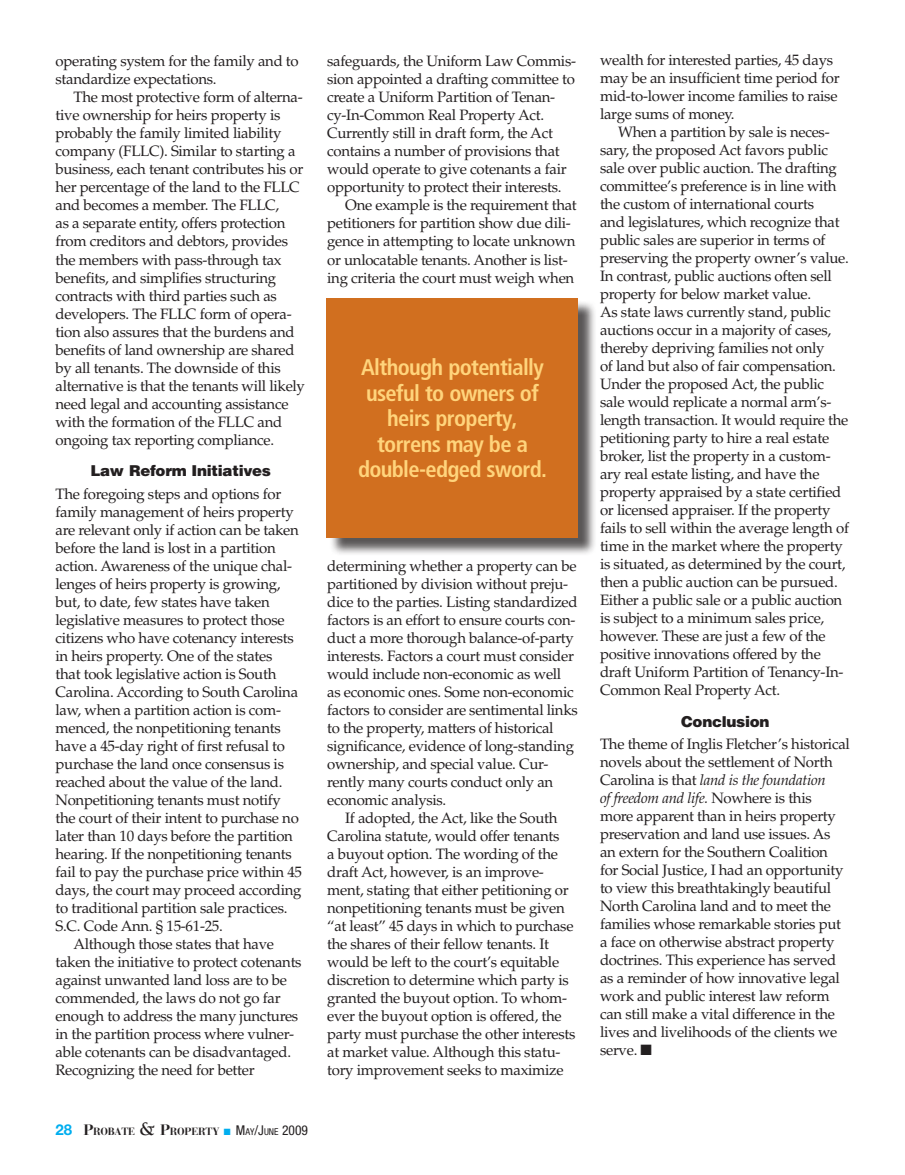
<style>
.page{position:relative;width:905px;height:1175px;background:#fff}
.page>*{position:absolute;margin:0;border:0;box-sizing:border-box;transform-origin:0 0}
.t1{font:700 condensed 22.5px/25.5px "Frutiger LT Std";letter-spacing:-.03em;color:#ffd47c;text-align:center}
.t2{font:15px/18px "Palatino LT Std";letter-spacing:-.02em;color:#231f20}
.t3{font:900 15px "Helvetica LT Std";letter-spacing:-.02em;color:#231f20}
.t4{font:700 10.5px "Bauer Bodoni Std";letter-spacing:-.02em;color:#231f20}
.s1{font-family:"Helvetica Neue LT Std";font-size:15px;color:#00aeef}
.s2{font-size:15px}
.s3{font-family:"Berkeley Std";font-size:19.5px}
.s4{font-family:"Mathematical Pi Six";font-weight:400;font-size:9px;color:#00aeef}
.s5{font-family:"Helvetica Neue LT Std";font-weight:400;font-stretch:condensed;font-size:13.5px}
.s6{font-family:"Helvetica Neue LT Std";font-weight:400;font-stretch:condensed;font-size:9.45px}
.s7{font-style:italic}
</style>
<div class="page">
<div style="left:329px;top:300px;width:268px;height:256px;background:#231f20;opacity:.75"></div>
<div style="left:326px;top:298px;width:252px;height:240px;background:#d16f1f"></div>
<p class="t2" style="left:56px;top:53px;width:245px">operating system for the family and to standardize expectations.</p>
<p class="t2" style="left:56px;top:89px;width:251px;text-indent:18px">The most protective form of alterna&shy;tive ownership for heirs property is probably the family limited liability company (FLLC). Similar to starting a business, each tenant contributes his or her percentage of the land to the FLLC and becomes a member. The FLLC,<br>as a separate entity, offers protection from creditors and debtors, provides the members with pass-through tax benefits, and simplifies structuring contracts with third parties such as developers. The FLLC form of opera&shy;tion also assures that the burdens and benefits of land ownership are shared by all tenants. The downside of this alternative is that the tenants will likely need legal and accounting assistance with the formation of the FLLC and ongoing tax reporting compliance.</p>
<p class="t3" style="left:90px;top:461px;width:182px">Law Reform Initiatives</p>
<p class="t2" style="left:56px;top:485px;width:227px">The foregoing steps and options for</p>
<p class="t2" style="left:56px;top:503px;width:240px">family management of heirs property</p>
<p class="t2" style="left:56px;top:521px;width:245px">are relevant only if action can be taken</p>
<p class="t2" style="left:56px;top:539px;width:222px">before the land is lost in a partition</p>
<p class="t2" style="left:56px;top:557px;width:238px">action. Awareness of the unique chal-</p>
<p class="t2" style="left:56px;top:575px;width:226px">lenges of heirs property is growing,</p>
<p class="t2" style="left:56px;top:593px;width:216px">but, to date, few states have taken</p>
<p class="t2" style="left:56px;top:611px;width:231px">legislative measures to protect those</p>
<p class="t2" style="left:56px;top:629px;width:240px">citizens who have cotenancy interests</p>
<p class="t2" style="left:56px;top:647px;width:218px">in heirs property. One of the states</p>
<p class="t2" style="left:56px;top:665px;width:222px">that took legislative action is South</p>
<p class="t2" style="left:56px;top:683px;width:244px">Carolina. According to South Carolina</p>
<p class="t2" style="left:56px;top:701px;width:227px">law, when a partition action is com-</p>
<p class="t2" style="left:56px;top:719px;width:227px">menced, the nonpetitioning tenants</p>
<p class="t2" style="left:56px;top:737px;width:231px">have a 45-day right of first refusal to</p>
<p class="t2" style="left:56px;top:755px;width:230px">purchase the land once consensus is</p>
<p class="t2" style="left:56px;top:773px;width:228px">reached about the value of the land.</p>
<p class="t2" style="left:56px;top:791px;width:227px">Nonpetitioning tenants must notify</p>
<p class="t2" style="left:56px;top:809px;width:245px">the court of their intent to purchase no</p>
<p class="t2" style="left:56px;top:827px;width:239px">later than 10 days before the partition</p>
<p class="t2" style="left:56px;top:845px;width:238px">hearing. If the nonpetitioning tenants</p>
<p class="t2" style="left:56px;top:863px;width:248px">fail to pay the purchase price within 45</p>
<p class="t2" style="left:56px;top:881px;width:247px">days, the court may proceed according</p>
<p class="t2" style="left:56px;top:899px;width:233px">to traditional partition sale practices.</p>
<p class="t2" style="left:56px;top:917px;width:169px">S.C. Code Ann. § 15-61-25.</p>
<p class="t2" style="left:74px;top:935px;width:202px">Although those states that have</p>
<p class="t2" style="left:56px;top:953px;width:248px">taken the initiative to protect cotenants</p>
<p class="t2" style="left:56px;top:971px;width:233px">against unwanted land loss are to be</p>
<p class="t2" style="left:56px;top:989px;width:227px">commended, the laws do not go far</p>
<p class="t2" style="left:56px;top:1007px;width:244px">enough to address the many junctures</p>
<p class="t2" style="left:56px;top:1025px;width:240px">in the partition process where vulner-</p>
<p class="t2" style="left:56px;top:1043px;width:237px">able cotenants can be disadvantaged.</p>
<p class="t2" style="left:56px;top:1061px;width:200px">Recognizing the need for better</p>
<p class="t4" style="left:56px;top:1125px;width:254px"><span class="s1">28</span> <span class="s2">P</span>ROBATE <span class="s3">&amp;</span> <span class="s2">P</span>ROPERTY <span class="s4">j</span> <span class="s5">M</span><span class="s6">AY</span><span class="s5">/J</span><span class="s6">UNE</span> <span class="s5">2009</span></p>
<p class="t2" style="left:327px;top:53px;width:250px">safeguards, the Uniform Law Commis-</p>
<p class="t2" style="left:327px;top:71px;width:249px">sion appointed a drafting committee to</p>
<p class="t2" style="left:327px;top:89px;width:229px">create a Uniform Partition of Tenan-</p>
<p class="t2" style="left:327px;top:107px;width:219px">cy-In-Common Real Property Act.</p>
<p class="t2" style="left:327px;top:125px;width:227px">Currently still in draft form, the Act</p>
<p class="t2" style="left:327px;top:143px;width:234px">contains a number of provisions that</p>
<p class="t2" style="left:327px;top:161px;width:241px">would operate to give cotenants a fair</p>
<p class="t2" style="left:327px;top:179px;width:236px">opportunity to protect their interests.</p>
<p class="t2" style="left:345px;top:197px;width:233px">One example is the requirement that</p>
<p class="t2" style="left:327px;top:215px;width:245px">petitioners for partition show due dili-</p>
<p class="t2" style="left:327px;top:233px;width:250px">gence in attempting to locate unknown</p>
<p class="t2" style="left:327px;top:251px;width:242px">or unlocatable tenants. Another is list-</p>
<p class="t2" style="left:327px;top:269px;width:248px">ing criteria the court must weigh when</p>
<h1 class="t1" style="left:358px;top:355px;width:190px">Although potentially useful to owners of heirs property, torrens may be a double-edged sword.</h1>
<p class="t2" style="left:327px;top:557px;width:252px">determining whether a property can be partitioned by division without preju&shy;dice to the parties. Listing standardized factors is an effort to ensure courts con&shy;duct a more thorough balance-of-party interests. Factors a court must consider would include non-economic as well as economic ones. Some non-economic factors to consider are sentimental links to the property, matters of historical significance, evidence of long-standing ownership, and special value. Cur&shy;rently many courts conduct only an economic analysis.</p>
<p class="t2" style="left:327px;top:809px;width:250px;text-indent:18px">If adopted, the Act, like the South Carolina statute, would offer tenants<br>a buyout option. The wording of the draft Act, however, is an improve&shy;ment, stating that either petitioning or nonpetitioning tenants must be given “at least” 45 days in which to purchase the shares of their fellow tenants. It would be left to the court’s equitable discretion to determine which party is granted the buyout option. To whom&shy;ever the buyout option is offered, the party must purchase the other interests at market value. Although this statu&shy;tory improvement seeks to maximize</p>
<p class="t2" style="left:600px;top:51px;width:241px">wealth for interested parties, 45 days may be an insufficient time period for mid-to-lower income families to raise large sums of money.</p>
<p class="t2" style="left:600px;top:123px;width:250px;text-indent:18px">When a partition by sale is neces&shy;sary, the proposed Act favors public sale over public auction. The drafting committee’s preference is in line with the custom of international courts<br>and legislatures, which recognize that public sales are superior in terms of preserving the property owner’s value.<br>In contrast, public auctions often sell property for below market value.<br>As state laws currently stand, public auctions occur in a majority of cases, thereby depriving families not only<br>of land but also of fair compensation.<br>Under the proposed Act, the public sale would replicate a normal arm’s&shy;length transaction. It would require the petitioning party to hire a real estate broker, list the property in a custom&shy;ary real estate listing, and have the property appraised by a state certified or licensed appraiser. If the property fails to sell within the average length of time in the market where the property is situated, as determined by the court, then a public auction can be pursued.<br>Either a public sale or a public auction is subject to a minimum sales price, however. These are just a few of the positive innovations offered by the draft Uniform Partition of Tenancy-In-Common Real Property Act.</p>
<p class="t3" style="left:681px;top:711px;width:90px">Conclusion</p>
<p class="t2" style="left:600px;top:735px;width:251px">The theme of Inglis Fletcher’s historical novels about the settlement of North Carolina is that <span class="s7">land is the foundation<br>of freedom and life.</span> Nowhere is this<br>more apparent than in heirs property preservation and land use issues. As an extern for the Southern Coalition for Social Justice, I had an opportunity to view this breathtakingly beautiful North Carolina land and to meet the families whose remarkable stories put a face on otherwise abstract property doctrines. This experience has served as a reminder of how innovative legal work and public interest law reform can still make a vital difference in the lives and livelihoods of the clients we serve. ■</p>
</div>
